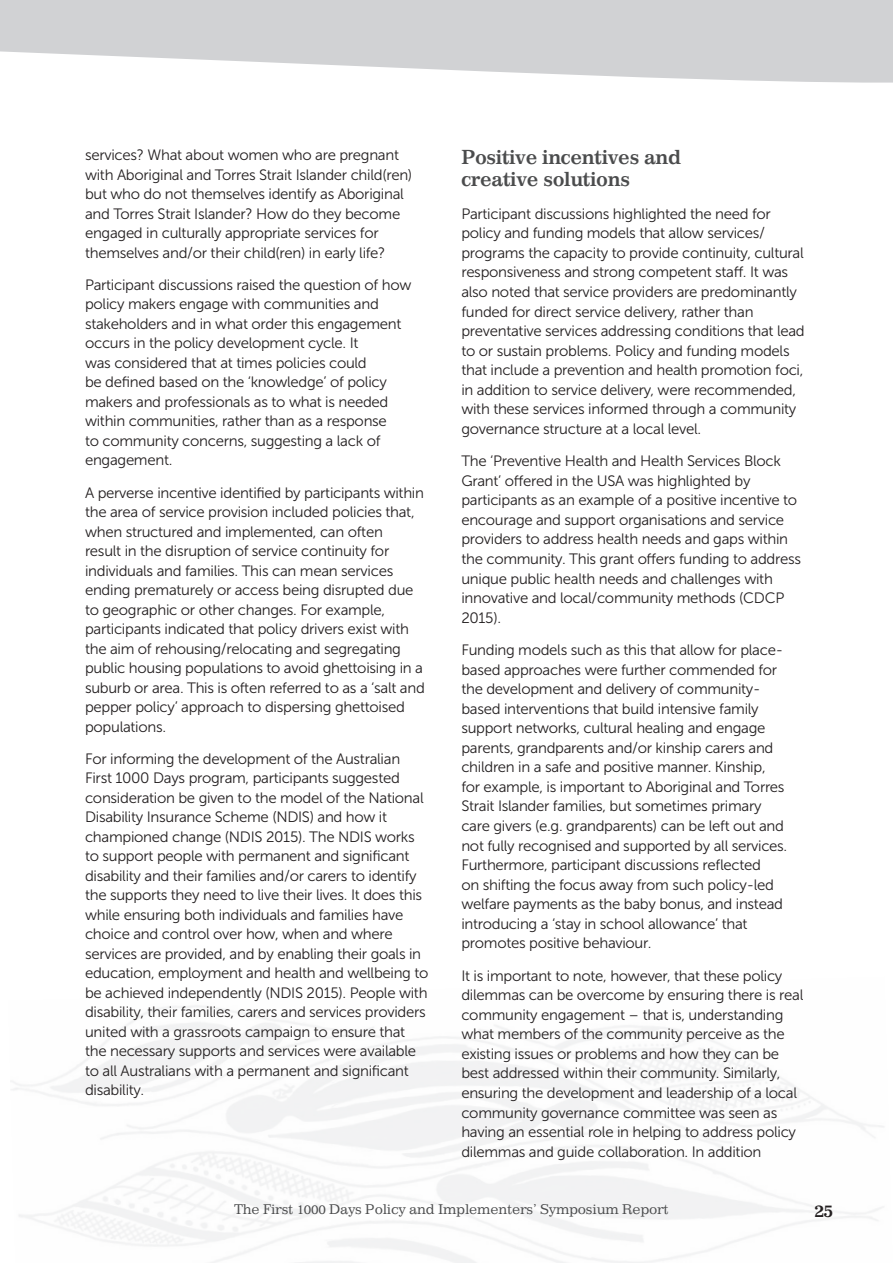
<style>
.page{position:relative;width:893px;height:1263px;background:#fff}
.page>*{position:absolute;margin:0;border:0;box-sizing:border-box;transform-origin:0 0}
.Heading_2{font:700 19.5px/22.5px "Impressum";letter-spacing:-.02em;color:#4b4c4d}
.t1{font:700 18px "Impressum";color:#231f20}
.Body{font:15px/19.5px "Museo Sans 300";letter-spacing:-.02em;color:#231f20}
.t2{font:13.5px "Impressum";letter-spacing:-.02em;color:#4b4c4d}
</style>
<div class="page">
<svg style="left:0;top:0;width:893px;height:83px;fill:#d1d2d4"></svg>
<p class="Body" style="left:85px;top:145px;width:329px">services? What about women who are pregnant with Aboriginal and Torres Strait Islander child(ren) but who do not themselves identify as Aboriginal and Torres Strait Islander? How do they become engaged in culturally appropriate services for themselves and/or their child(ren) in early life?</p>
<p class="Body" style="left:85px;top:275px;width:328px">Participant discussions raised the question of how policy makers engage with communities and stakeholders and in what order this engagement occurs in the policy development cycle. It<br>was considered that at times policies could<br>be defined based on the ‘knowledge’ of policy makers and professionals as to what is needed within communities, rather than as a response<br>to community concerns, suggesting a lack of engagement.</p>
<p class="Body" style="left:85px;top:483px;width:341px">A perverse incentive identified by participants within the area of service provision included policies that, when structured and implemented, can often<br>result in the disruption of service continuity for individuals and families. This can mean services ending prematurely or access being disrupted due to geographic or other changes. For example, participants indicated that policy drivers exist with the aim of rehousing/relocating and segregating public housing populations to avoid ghettoising in a suburb or area. This is often referred to as a ‘salt and pepper policy’ approach to dispersing ghettoised populations.</p>
<p class="Body" style="left:85px;top:749px;width:345px">For informing the development of the Australian First 1000 Days program, participants suggested consideration be given to the model of the National Disability Insurance Scheme (NDIS) and how it championed change (NDIS 2015). The NDIS works to support people with permanent and significant disability and their families and/or carers to identify the supports they need to live their lives. It does this while ensuring both individuals and families have choice and control over how, when and where services are provided, and by enabling their goals in education, employment and health and wellbeing to be achieved independently (NDIS 2015). People with disability, their families, carers and services providers united with a grassroots campaign to ensure that the necessary supports and services were available to all Australians with a permanent and significant disability.</p>
<p class="Heading_2" style="left:461px;top:146px;width:221px">Positive incentives and creative solutions</p>
<p class="Body" style="left:461px;top:204px;width:345px">Participant discussions highlighted the need for policy and funding models that allow services/ programs the capacity to provide continuity, cultural responsiveness and strong competent staff. It was also noted that service providers are predominantly funded for direct service delivery, rather than preventative services addressing conditions that lead to or sustain problems. Policy and funding models that include a prevention and health promotion foci, in addition to service delivery, were recommended, with these services informed through a community governance structure at a local level.</p>
<p class="Body" style="left:461px;top:451px;width:341px">The ‘Preventive Health and Health Services Block Grant’ offered in the USA was highlighted by participants as an example of a positive incentive to encourage and support organisations and service providers to address health needs and gaps within the community. This grant offers funding to address unique public health needs and challenges with innovative and local/community methods (CDCP 2015).</p>
<p class="Body" style="left:461px;top:640px;width:327px">Funding models such as this that allow for place&shy;based approaches were further commended for the development and delivery of community&shy;based interventions that build intensive family support networks, cultural healing and engage parents, grandparents and/or kinship carers and children in a safe and positive manner. Kinship, for example, is important to Aboriginal and Torres Strait Islander families, but sometimes primary care givers (e.g. grandparents) can be left out and not fully recognised and supported by all services.<br>Furthermore, participant discussions reflected<br>on shifting the focus away from such policy-led welfare payments as the baby bonus, and instead introducing a ‘stay in school allowance’ that promotes positive behaviour.</p>
<p class="Body" style="left:461px;top:966px;width:343px">It is important to note, however, that these policy dilemmas can be overcome by ensuring there is real community engagement – that is, understanding what members of the community perceive as the existing issues or problems and how they can be best addressed within their community. Similarly, ensuring the development and leadership of a local community governance committee was seen as having an essential role in helping to address policy dilemmas and guide collaboration. In addition</p>
<p class="t2" style="left:234px;top:1201px;width:436px">The First 1000 Days Policy and Implementers’ Symposium Report</p>
<p class="t1" style="left:814px;top:1200px;width:21px">25</p>
</div>
